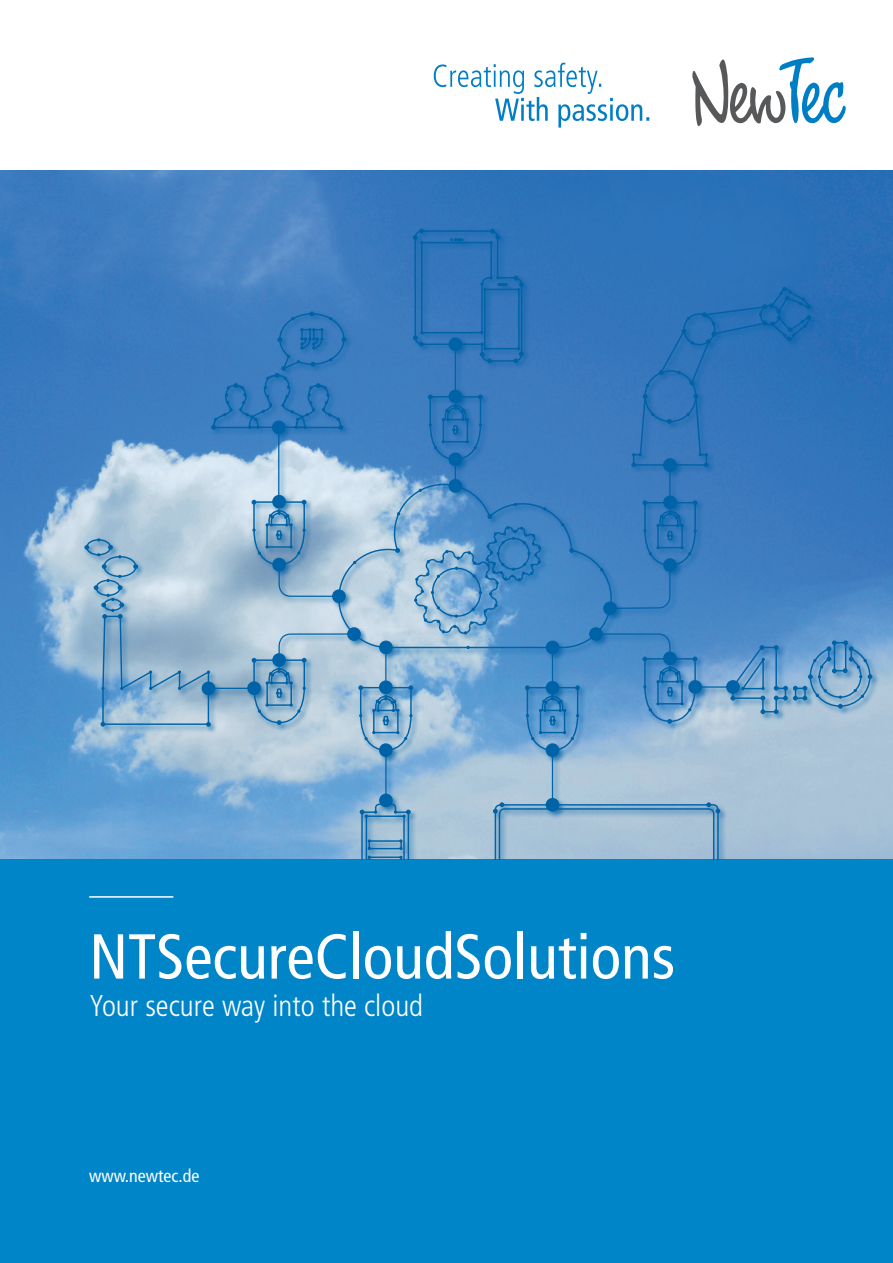
<style>
.page{position:relative;width:893px;height:1263px;background:#fff}
.page>*{position:absolute;margin:0;border:0;box-sizing:border-box;transform-origin:0 0}
.t1{font:condensed 63.45px "Frutiger LT Pro";color:#fff}
.t2{font:300 condensed 30px "Frutiger LT Pro";color:#fff}
.t3{font:condensed 18px "Frutiger LT Pro";color:#fff}
</style>
<div class="page">
<img style="left:0;top:170px;width:893px;height:689px">
<div style="left:0;top:859px;width:893px;height:404px;background:#0085c9"></div>
<hr style="left:89px;top:896px;width:84px;height:2px;background:#fff">
<svg style="left:434px;top:63px;width:215px;height:65px"></svg>
<svg style="left:692px;top:57px;width:154px;height:69px"></svg>
<div style="left:83px;top:227px;width:797px;height:632px;background:#0062a7;opacity:.75"></div>
<svg style="left:337px;top:483px;width:276px;height:166px;background:#5892c9"></svg>
<div style="left:448px;top:479px;width:14px;height:14px;background:#0062a7;border-radius:50%"></div>
<div style="left:603px;top:601px;width:14px;height:14px;background:#0062a7;border-radius:50%"></div>
<div style="left:589px;top:627px;width:14px;height:14px;background:#0062a7;border-radius:50%"></div>
<div style="left:103px;top:556px;width:34px;height:21px;border:1px solid #0062a7;border-radius:50%"></div>
<div style="left:86px;top:539px;width:25px;height:16px;border:1px solid #0062a7;border-radius:50%"></div>
<div style="left:202px;top:681px;width:13px;height:14px;background:#0062a7;border-radius:50%"></div>
<div style="left:379px;top:793px;width:14px;height:14px;background:#0062a7;border-radius:50%"></div>
<svg style="left:360px;top:803px;width:51px;height:56px;background:#71a3c7"></svg>
<div style="left:546px;top:798px;width:13px;height:13px;background:#0062a7;border-radius:50%"></div>
<svg style="left:476px;top:802px;width:260px;height:57px;background:#97b8d1"></svg>
<svg style="left:413px;top:229px;width:111px;height:134px;background:#2d73b8"></svg>
<svg style="left:726px;top:680px;width:14px;height:14px"></svg>
<div style="left:663px;top:458px;width:14px;height:14px;background:#0062a7;border-radius:50%"></div>
<svg style="left:631px;top:394px;width:78px;height:73px;background:#3174b9"></svg>
<div style="left:272px;top:495px;width:14px;height:14px;background:#0062a7;border-radius:50%"></div>
<div style="left:247px;top:681px;width:14px;height:14px;background:#0062a7;border-radius:50%"></div>
<div style="left:688px;top:680px;width:14px;height:14px;background:#0062a7;border-radius:50%"></div>
<svg style="left:663px;top:495px;width:14px;height:14px"></svg>
<div style="left:546px;top:743px;width:13px;height:14px;background:#0062a7;border-radius:50%"></div>
<div style="left:379px;top:743px;width:14px;height:14px;background:#0062a7;border-radius:50%"></div>
<div style="left:448px;top:390px;width:14px;height:13px;background:#0062a7;border-radius:50%"></div>
<div style="left:272px;top:420px;width:14px;height:14px;background:#0062a7;border-radius:50%"></div>
<svg style="left:211px;top:311px;width:135px;height:119px;background:#3479bc"></svg>
<svg style="left:97px;top:538px;width:3px;height:4px"></svg>
<svg style="left:84px;top:545px;width:5px;height:5px"></svg>
<svg style="left:108px;top:545px;width:13px;height:13px"></svg>
<svg style="left:133px;top:564px;width:5px;height:5px"></svg>
<svg style="left:102px;top:564px;width:5px;height:5px"></svg>
<svg style="left:94px;top:575px;width:117px;height:152px;background:#93b6d0"></svg>
<hr style="left:278px;top:427px;width:1px;height:75px;background:#0062a7">
<hr style="left:455px;top:344px;width:1px;height:53px;background:#0062a7">
<svg style="left:428px;top:394px;width:55px;height:93px;background:#2f77b9"></svg>
<svg style="left:609px;top:500px;width:88px;height:110px;background:#377cbe"></svg>
<hr style="left:669px;top:465px;width:2px;height:37px;background:#0062a7">
<hr style="left:695px;top:686px;width:38px;height:2px;background:#0062a7">
<hr style="left:552px;top:750px;width:1px;height:55px;background:#0062a7">
<hr style="left:385px;top:750px;width:2px;height:55px;background:#0062a7">
<svg style="left:252px;top:500px;width:328px;height:251px;background:#7facd1"></svg>
<hr style="left:208px;top:688px;width:46px;height:1px;background:#0062a7">
<div style="left:449px;top:337px;width:13px;height:14px;background:#0062a7;border-radius:50%"></div>
<svg style="left:595px;top:633px;width:102px;height:91px;background:#5090c8"></svg>
<svg style="left:730px;top:640px;width:142px;height:74px;background:#6ea1cc"></svg>
<svg style="left:659px;top:287px;width:153px;height:98px;background:#2870b7"></svg>
<h1 class="t1" style="left:89px;top:920px;width:587px">NTSecureCloudSolutions</h1>
<p class="t2" style="left:89px;top:988px;width:335px">Your secure way into the cloud</p>
<p class="t3" style="left:89px;top:1165px;width:112px">www.newtec.de</p>
</div>
